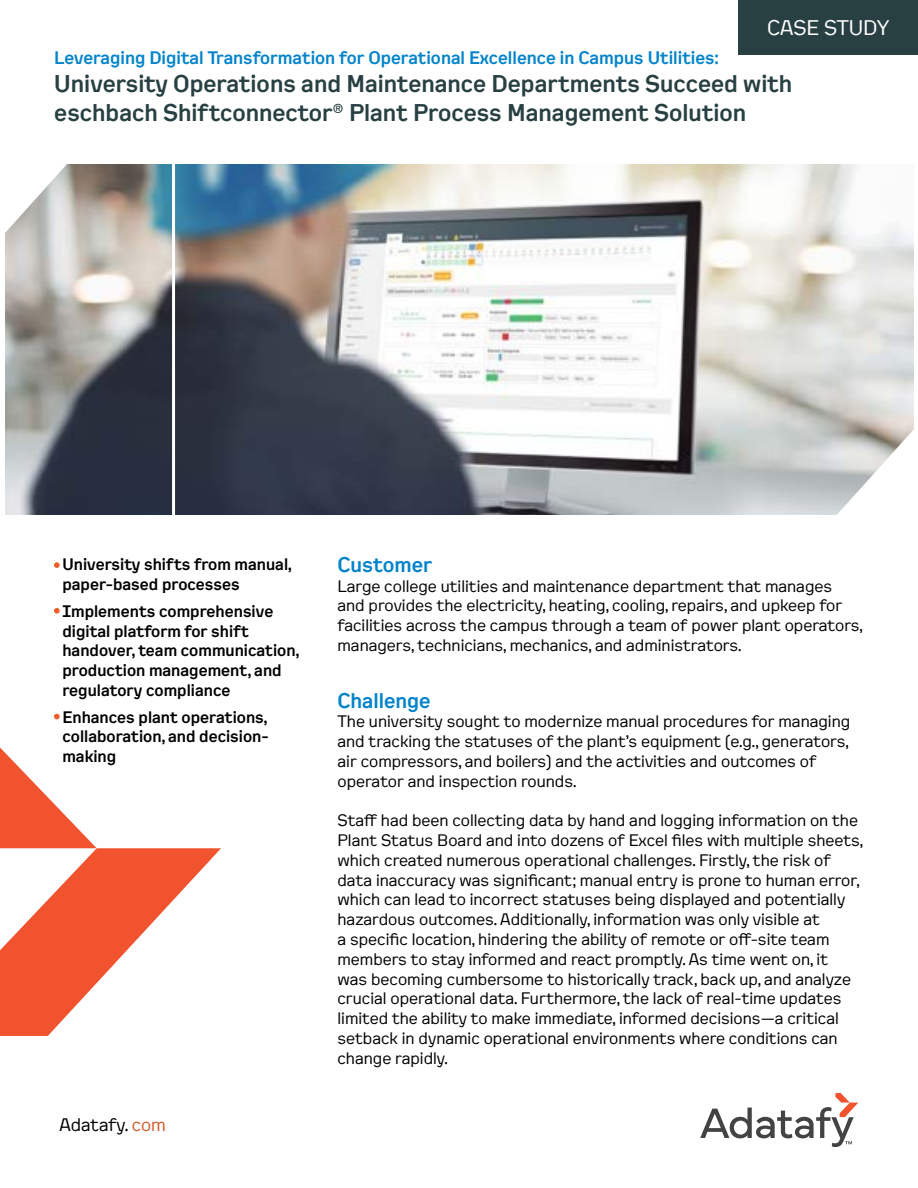
<style>
.page{position:relative;width:918px;height:1188px;background:#fff}
.page>*{position:absolute;margin:0;border:0;box-sizing:border-box;transform-origin:0 0}
.t1{font:500 24px/28.8px "Kade";color:#284042}
.t2{font:500 21px "Kade";color:#0083ca}
.t3{font:21px "Kade";color:#fff}
.t4{font:500 18px "Kade";color:#0083ca}
.t5{font:18px "Kade";color:#000}
.t6{font:16.5px/19.8px "Kade";color:#000}
.t7{font:500 16.5px/19.8px "Kade";color:#000}
.s1{color:#d45a2a}
</style>
<div class="page">
<svg style="left:700px;top:1093px;width:158px;height:54px"></svg>
<svg style="left:0;top:747px;width:221px;height:289px"></svg>
<img style="left:5px;top:164px;width:909px;height:350px">
<svg style="left:54px;top:562px;width:6px;height:6px"></svg>
<svg style="left:54px;top:608px;width:6px;height:6px"></svg>
<hr style="left:172px;top:151px;width:3px;height:390px;background:#fff">
<svg style="left:5px;top:164px;width:75px;height:97px"></svg>
<svg style="left:835px;top:406px;width:79px;height:109px"></svg>
<svg style="left:54px;top:714px;width:6px;height:5px"></svg>
<div style="left:739px;top:0;width:179px;height:54px;background:#284042"></div>
<p class="t4" style="left:54px;top:46px;width:666px">Leveraging Digital Transformation for Operational Excellence in Campus Utilities:</p>
<p class="t3" style="left:767px;top:15px;width:124px">CASE STUDY</p>
<h1 class="t1" style="left:54px;top:69px;width:739px">University Operations and Maintenance Departments Succeed with eschbach Shiftconnector® Plant Process Management Solution</h1>
<p class="t7" style="left:62px;top:554px;width:231px">University shifts from manual, paper-based processes</p>
<p class="t7" style="left:62px;top:601px;width:238px">Implements comprehensive digital platform for shift handover, team communication, production management, and regulatory compliance</p>
<p class="t7" style="left:62px;top:706px;width:208px;text-align:justify">Enhances plant operations, collaboration, and decision&shy;making</p>
<p class="t5" style="left:59px;top:1114px;width:108px">Adatafy. <span class="s1">com</span></p>
<p class="t2" style="left:338px;top:551px;width:96px">Customer</p>
<p class="t6" style="left:338px;top:575px;width:527px">Large college utilities and maintenance department that manages and provides the electricity, heating, cooling, repairs, and upkeep for facilities across the campus through a team of power plant operators, managers, technicians, mechanics, and administrators.</p>
<p class="t2" style="left:338px;top:687px;width:95px">Challenge</p>
<p class="t6" style="left:338px;top:711px;width:514px">The university sought to modernize manual procedures for managing and tracking the statuses of the plant’s equipment (e.g., generators, air compressors, and boilers) and the activities and outcomes of operator and inspection rounds.</p>
<p class="t6" style="left:338px;top:810px;width:527px">Staff had been collecting data by hand and logging information on the Plant Status Board and into dozens of Excel files with multiple sheets, which created numerous operational challenges. Firstly, the risk of data inaccuracy was significant; manual entry is prone to human error, which can lead to incorrect statuses being displayed and potentially hazardous outcomes. Additionally, information was only visible at<br>a specific location, hindering the ability of remote or off-site team members to stay informed and react promptly. As time went on, it<br>was becoming cumbersome to historically track, back up, and analyze crucial operational data. Furthermore, the lack of real-time updates limited the ability to make immediate, informed decisions—a critical setback in dynamic operational environments where conditions can change rapidly.</p>
</div>
